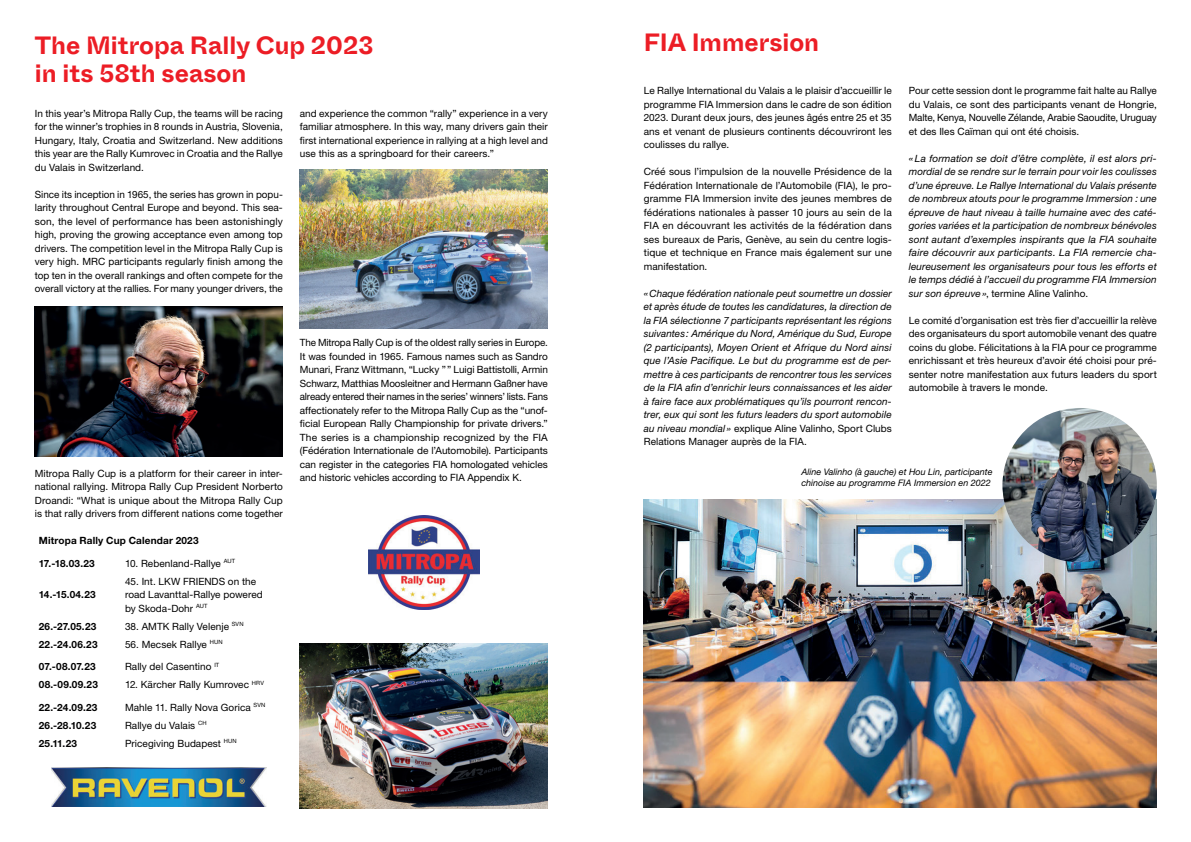
<style>
.page{position:relative;width:1191px;height:842px;background:#fff}
.page>*{position:absolute;margin:0;border:0;box-sizing:border-box;transform-origin:0 0}
.t1{font:700 25px/28px "ABC Whyte Inktrap";color:#ec1d25}
.t2{font:10px/13.5px "Helvetica Neue LT Pro";letter-spacing:.005em;color:#000001;text-align:justify}
.t3{font:italic 10px/13.5px "Helvetica Neue LT Pro";letter-spacing:.01em;color:#000001;text-align:justify}
.t4{font:700 10px "Helvetica Neue LT Pro";letter-spacing:.02em;color:#000001}
.t5{font:italic 9px/10.8px "Helvetica Neue LT Pro";color:#000001}
.s1{font-style:normal}
</style>
<div class="page">
<img style="left:35px;top:306px;width:248px;height:151px">
<img style="left:300px;top:643px;width:248px;height:165px">
<img style="left:300px;top:170px;width:248px;height:158px">
<img style="left:52px;top:767px;width:214px;height:40px">
<img style="left:368px;top:515px;width:111px;height:94px">
<img style="left:644px;top:499px;width:512px;height:309px">
<img style="left:1002px;top:408px;width:154px;height:154px;border-radius:77px">
<h1 class="t1" style="left:35px;top:32px;width:340px">The Mitropa Rally Cup 2023 in its 58th season</h1>
<h1 class="t1" style="left:644px;top:29px;width:177px">FIA Immersion</h1>
<p class="t2" style="left:35px;top:106px;width:249px">In this year’s Mitropa Rally Cup, the teams will be racing for the winner’s trophies in 8 rounds in Austria, Slovenia, Hungary, Italy, Croatia and Switzerland. New additions this year are the Rally Kumrovec in Croatia and the Rallye du Valais in Switzerland.</p>
<p class="t2" style="left:35px;top:187px;width:249px">Since its inception in 1965, the series has grown in popu&shy;larity throughout Central Europe and beyond. This sea&shy;son, the level of performance has been astonishingly high, proving the growing acceptance even among top drivers. The competition level in the Mitropa Rally Cup is very high. MRC participants regularly finish among the top ten in the overall rankings and often compete for the overall victory at the rallies. For many younger drivers, the</p>
<p class="t2" style="left:300px;top:106px;width:249px">and experience the common “rally” experience in a very familiar atmosphere. In this way, many drivers gain their first international experience in rallying at a high level and use this as a springboard for their careers.”</p>
<p class="t2" style="left:35px;top:466px;width:249px">Mitropa Rally Cup is a platform for their career in inter&shy;national rallying. Mitropa Rally Cup President Norberto Droandi: “What is unique about the Mitropa Rally Cup is that rally drivers from different nations come together</p>
<p class="t4" style="left:39px;top:535px;width:161px">Mitropa Rally Cup Calendar 2023</p>
<p class="t4" style="left:39px;top:557px;width:58px">17.-18.03.23</p>
<p class="t2" style="left:125px;top:556px;width:112px">10. Rebenland-Rallye <sup>AUT</sup></p>
<p class="t4" style="left:39px;top:589px;width:58px">14.-15.04.23</p>
<p class="t2" style="left:125px;top:574px;width:139px;text-align:left">45. Int. LKW FRIENDS on the road Lavanttal-Rallye powered by Skoda-Dohr <sup>AUT</sup></p>
<p class="t4" style="left:39px;top:620px;width:59px">26.-27.05.23</p>
<p class="t2" style="left:125px;top:619px;width:120px">38. AMTK Rally Velenje <sup>SVN</sup></p>
<p class="t4" style="left:39px;top:638px;width:60px">22.-24.06.23</p>
<p class="t2" style="left:125px;top:637px;width:99px">56. Mecsek Rallye <sup>HUN</sup></p>
<p class="t4" style="left:39px;top:660px;width:58px">07.-08.07.23</p>
<p class="t2" style="left:125px;top:660px;width:96px">Rally del Casentino <sup>IT</sup></p>
<p class="t4" style="left:39px;top:678px;width:61px">08.-09.09.23</p>
<p class="t2" style="left:125px;top:678px;width:140px">12. Kärcher Rally Kumrovec <sup>HRV</sup></p>
<p class="t4" style="left:39px;top:701px;width:60px">22.-24.09.23</p>
<p class="t2" style="left:125px;top:700px;width:142px">Mahle 11. Rally Nova Gorica <sup>SVN</sup></p>
<p class="t4" style="left:39px;top:719px;width:59px">26.-28.10.23</p>
<p class="t2" style="left:125px;top:718px;width:83px">Rallye du Valais <sup>CH</sup></p>
<p class="t4" style="left:39px;top:737px;width:40px">25.11.23</p>
<p class="t2" style="left:125px;top:736px;width:113px">Pricegiving Budapest <sup>HUN</sup></p>
<p class="t2" style="left:300px;top:336px;width:249px">The Mitropa Rally Cup is of the oldest rally series in Europe.<br>It was founded in 1965. Famous names such as Sandro Munari, Franz Wittmann, “Lucky ”” Luigi Battistolli, Armin Schwarz, Matthias Moosleitner and Hermann Gaßner have already entered their names in the series’ winners’ lists. Fans affectionately refer to the Mitropa Rally Cup as the “unof&shy;ficial European Rally Championship for private drivers.” The series is a championship recognized by the FIA (Fédération Internationale de l’Automobile). Participants can register in the categories FIA homologated vehicles and historic vehicles according to FIA Appendix K.</p>
<p class="t2" style="left:644px;top:84px;width:249px">Le Rallye International du Valais a le plaisir d’accueillir le programme FIA Immersion dans le cadre de son édition 2023. Durant deux jours, des jeunes âgés entre 25 et 35 ans et venant de plusieurs continents découvriront les coulisses du rallye.</p>
<p class="t2" style="left:644px;top:165px;width:249px">Créé sous l’impulsion de la nouvelle Présidence de la Fédération Internationale de l’Automobile (FIA), le pro&shy;gramme FIA Immersion invite des jeunes membres de fédérations nationales à passer 10 jours au sein de la FIA en découvrant les activités de la fédération dans ses bureaux de Paris, Genève, au sein du centre logis&shy;tique et technique en France mais également sur une manifestation.</p>
<p class="t3" style="left:644px;top:286px;width:249px">«Chaque fédération nationale peut soumettre un dossier et après étude de toutes les candidatures, la direction de la FIA sélectionne 7 participants représentant les régions suivantes: Amérique du Nord, Amérique du Sud, Europe (2 participants), Moyen Orient et Afrique du Nord ainsi que l’Asie Pacifique. Le but du programme est de per&shy;mettre à ces participants de rencontrer tous les services de la FIA afin d’enrichir leurs connaissances et les aider à faire face aux problématiques qu’ils pourront rencon&shy;trer, eux qui sont les futurs leaders du sport automobile au niveau mondial » <span class="s1">explique Aline Valinho, Sport Clubs Relations Manager auprès de la FIA.</span></p>
<p class="t2" style="left:908px;top:84px;width:249px">Pour cette session dont le programme fait halte au Rallye du Valais, ce sont des participants venant de Hongrie, Malte, Kenya, Nouvelle Zélande, Arabie Saoudite, Uruguay et des Iles Caïman qui ont été choisis.</p>
<p class="t3" style="left:908px;top:151px;width:249px">«La formation se doit d’être complète, il est alors pri&shy;mordial de se rendre sur le terrain pour voir les coulisses d’une épreuve. Le Rallye International du Valais présente de nombreux atouts pour le programme Immersion : une épreuve de haut niveau à taille humaine avec des caté&shy;gories variées et la participation de nombreux bénévoles sont autant d’exemples inspirants que la FIA souhaite faire découvrir aux participants. La FIA remercie cha&shy;leureusement les organisateurs pour tous les efforts et le temps dédié à l’accueil du programme FIA Immersion sur son épreuve»<span class="s1">, termine Aline Valinho.</span></p>
<p class="t2" style="left:908px;top:313px;width:249px">Le comité d’organisation est très fier d’accueillir la relève des organisateurs du sport automobile venant des quatre coins du globe. Félicitations à la FIA pour ce programme enrichissant et très heureux d’avoir été choisi pour pré&shy;senter notre manifestation aux futurs leaders du sport automobile à travers le monde.</p>
<p class="t5" style="left:801px;top:466px;width:193px">Aline Valinho (à gauche) et Hou Lin, participante chinoise au programme FIA Immersion en 2022</p>
</div>
